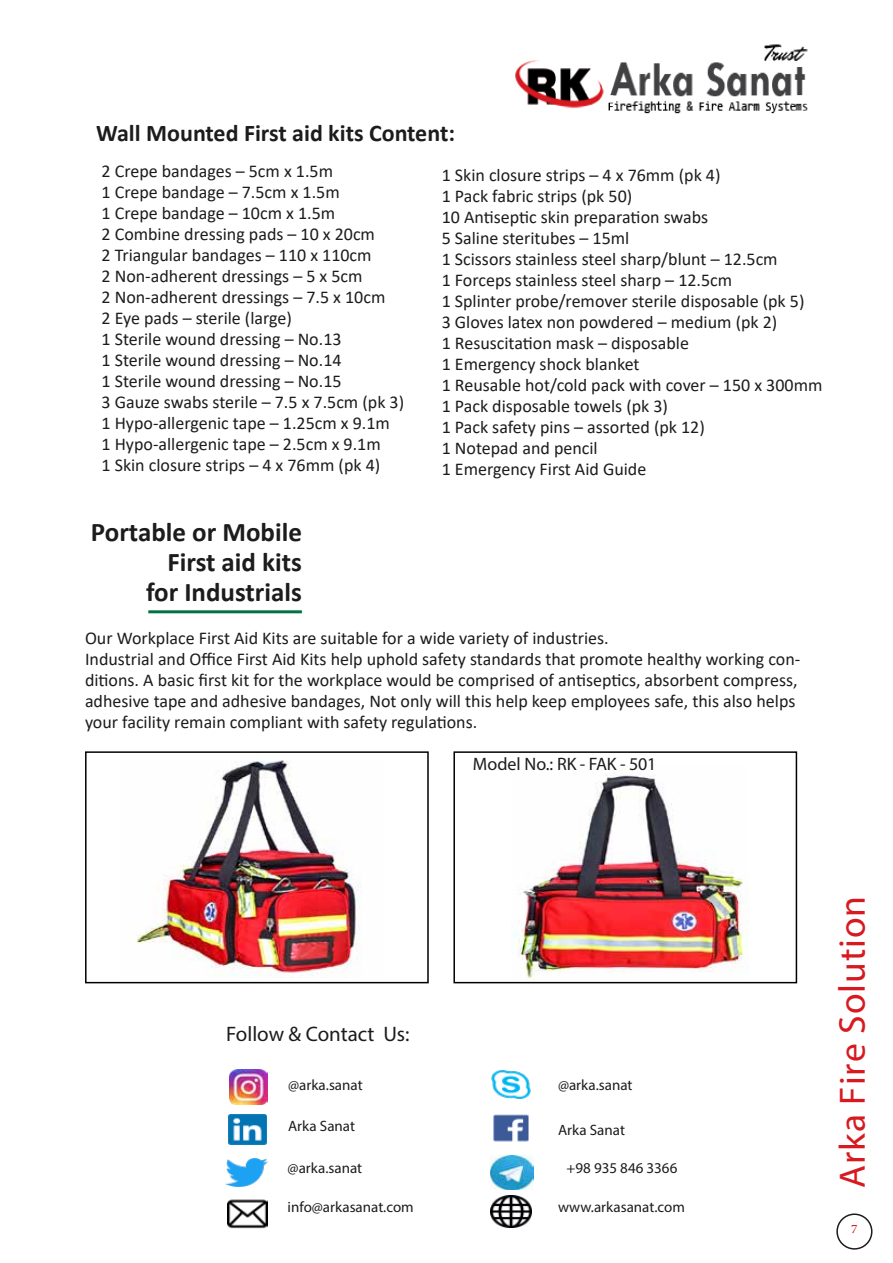
<style>
.page{position:relative;width:893px;height:1263px;background:#fff}
.page>*{position:absolute;margin:0;border:0;box-sizing:border-box;transform-origin:0 0}
.t1{font:36.75px "Myriad Pro";letter-spacing:.025em;color:#d71920}
.t2{font:700 27px/30px "Calibri";color:#1c1c1c;text-align:right}
.t3{font:700 24px "Calibri";color:#1c1c1c}
.t4{font:21px "Myriad Pro";color:#1c1c1c}
.t5{font:18px/21px "Calibri";color:#1c1c1c}
.t6{font:18px "Myriad Pro";letter-spacing:-.005em;color:#1c1c1c}
.t7{font:18px "Adobe Arabic";color:#d71920}
.t8{font:15px "Myriad Pro";color:#1c1c1c}
.s1{font-size:37.5px}
</style>
<div class="page">
<hr style="left:148px;top:610px;width:154px;height:3px;background:#007244">
<div style="left:85px;top:751px;width:344px;height:232px;background:#fff;border:2px solid #000"></div>
<div style="left:453px;top:751px;width:344px;height:232px;background:#fff;border:2px solid #000"></div>
<img style="left:136px;top:760px;width:225px;height:218px">
<img style="left:514px;top:775px;width:234px;height:204px">
<img style="left:515px;top:44px;width:293px;height:70px">
<img style="left:227px;top:1199px;width:40px;height:30px">
<img style="left:491px;top:1195px;width:40px;height:33px">
<img style="left:493px;top:1114px;width:36px;height:28px">
<img style="left:228px;top:1114px;width:38px;height:31px">
<img style="left:225px;top:1158px;width:42px;height:28px">
<img style="left:229px;top:1070px;width:38px;height:35px">
<img style="left:491px;top:1155px;width:42px;height:34px">
<img style="left:491px;top:1070px;width:40px;height:29px">
<div style="left:836px;top:1213px;width:36px;height:36px;border:2px solid #1c1c1c;border-radius:50%"></div>
<h3 class="t3" style="left:96px;top:116px;width:360px">Wall Mounted First aid kits Content:</h3>
<p class="t5" style="left:102px;top:160px;width:304px">2 Crepe bandages – 5cm x 1.5m<br>1 Crepe bandage – 7.5cm x 1.5m<br>1 Crepe bandage – 10cm x 1.5m<br>2 Combine dressing pads – 10 x 20cm<br>2 Triangular bandages – 110 x 110cm<br>2 Non-adherent dressings – 5 x 5cm<br>2 Non-adherent dressings – 7.5 x 10cm<br>2 Eye pads – sterile (large)<br>1 Sterile wound dressing – No.13<br>1 Sterile wound dressing – No.14<br>1 Sterile wound dressing – No.15<br>3 Gauze swabs sterile – 7.5 x 7.5cm (pk 3)<br>1 Hypo-allergenic tape – 1.25cm x 9.1m<br>1 Hypo-allergenic tape – 2.5cm x 9.1m<br>1 Skin closure strips – 4 x 76mm (pk 4)</p>
<h2 class="t2" style="left:91px;top:516px;width:213px">Portable or Mobile<br>First aid kits<br>for Industrials</h2>
<p class="t5" style="left:442px;top:164px;width:382px">1 Skin closure strips – 4 x 76mm (pk 4)<br>1 Pack fabric strips (pk 50)<br>10 Antiseptic skin preparation swabs<br>5 Saline steritubes – 15ml<br>1 Scissors stainless steel sharp/blunt – 12.5cm<br>1 Forceps stainless steel sharp – 12.5cm<br>1 Splinter probe/remover sterile disposable (pk 5)<br>3 Gloves latex non powdered – medium (pk 2)<br>1 Resuscitation mask – disposable<br>1 Emergency shock blanket<br>1 Reusable hot/cold pack with cover – 150 x 300mm 1 Pack disposable towels (pk 3)<br>1 Pack safety pins – assorted (pk 12)<br>1 Notepad and pencil<br>1 Emergency First Aid Guide</p>
<p class="t5" style="left:85px;top:627px;width:717px">Our Workplace First Aid Kits are suitable for a wide variety of industries.<br>Industrial and Office First Aid Kits help uphold safety standards that promote healthy working con&shy;ditions. A basic first kit for the workplace would be comprised of antiseptics, absorbent compress, adhesive tape and adhesive bandages, Not only will this help keep employees safe, this also helps your facility remain compliant with safety regulations.</p>
<p class="t6" style="left:473px;top:752px;width:185px">Model No.: RK - FAK - 501</p>
<p class="t4" style="left:226px;top:1021px;width:185px">Follow &amp; Contact Us:</p>
<p class="t8" style="left:288px;top:1076px;width:76px">@arka.sanat</p>
<p class="t8" style="left:558px;top:1076px;width:76px">@arka.sanat</p>
<p class="t8" style="left:288px;top:1116px;width:68px">Arka Sanat</p>
<p class="t8" style="left:558px;top:1121px;width:68px">Arka Sanat</p>
<p class="t8" style="left:288px;top:1159px;width:76px">@arka.sanat</p>
<p class="t8" style="left:288px;top:1198px;width:128px">info@arkasanat.com</p>
<p class="t8" style="left:566px;top:1159px;width:112px">+98 935 846 3366</p>
<p class="t8" style="left:558px;top:1198px;width:128px">www.arkasanat.com</p>
<h1 class="t1" style="left:830px;top:1188px;width:294px;rotate:-90deg">Arka Fire <span class="s1">Solution</span></h1>
<p class="t7" style="left:851px;top:1216px;width:8px">7</p>
</div>
